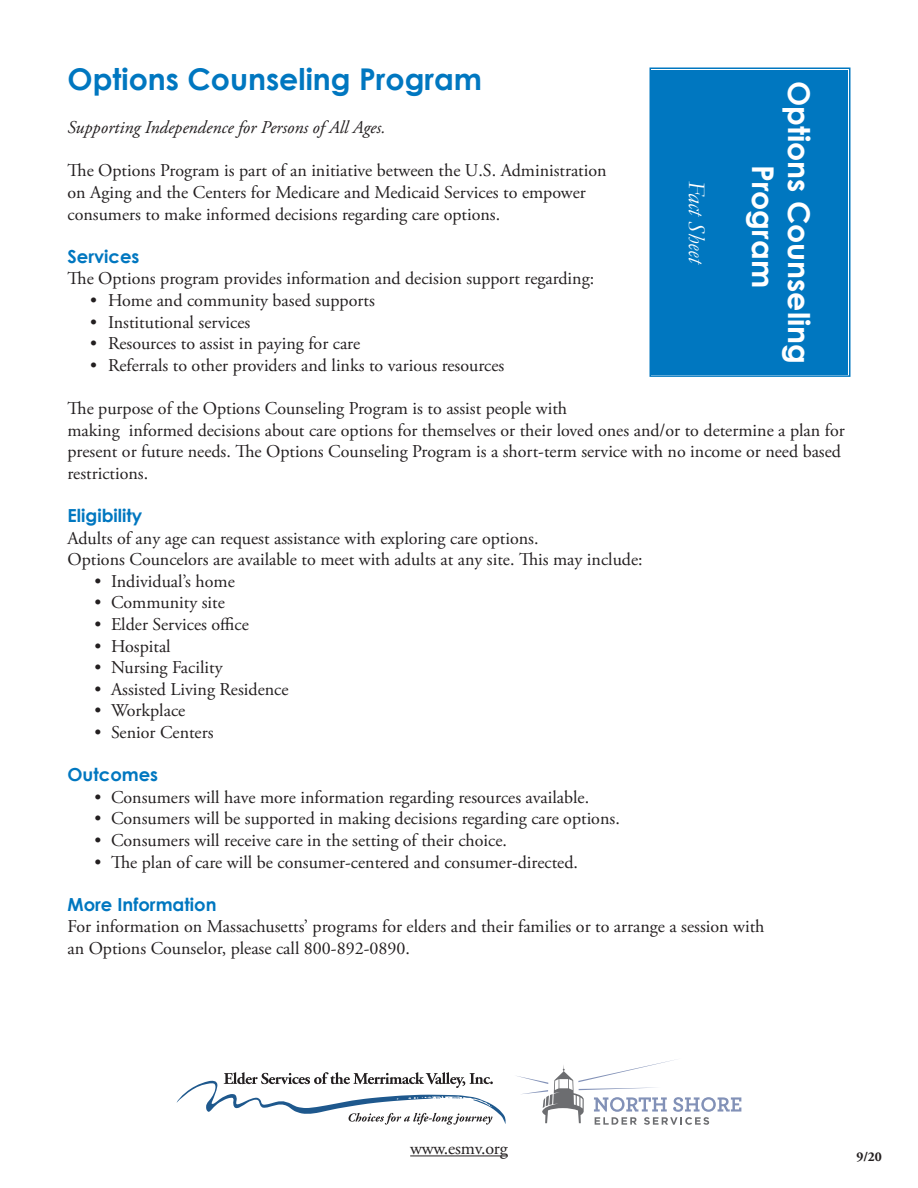
<style>
.page{position:relative;width:918px;height:1188px;background:#fff}
.page>*{position:absolute;margin:0;border:0;box-sizing:border-box;transform-origin:0 0}
.t1{font:700 30px "Century Gothic";color:#0077c0}
.t2{font:700 30px/36px "Century Gothic";color:#fff;text-align:center}
.t3{font:italic 24px "Garamond";color:#fff}
.t4{font:18px/21.6px "Adobe Garamond Pro";color:#231f20}
.t5{font:italic 18px "Adobe Garamond Pro";color:#231f20}
.t6{font:700 18px "Century Gothic";color:#0077c0}
.t7{font:700 13.5px "Adobe Garamond Pro";color:#231f20}
</style>
<div class="page">
<div style="left:649px;top:67px;width:202px;height:310px;background:#0077c0"></div>
<div style="left:653px;top:71px;width:194px;height:303px;border:1px solid #0077c0"></div>
<hr style="left:410px;top:1155px;width:98px;height:1px;background:#231f20">
<svg style="left:177px;top:1072px;width:329px;height:53px"></svg>
<svg style="left:517px;top:1060px;width:224px;height:65px"></svg>
<h1 class="t1" style="left:68px;top:56px;width:416px">Options Counseling Program</h1>
<p class="t5" style="left:68px;top:117px;width:320px">Supporting Independence for Persons of All Ages.</p>
<p class="t4" style="left:68px;top:161px;width:541px">The Options Program is part of an initiative between the U.S. Administration on Aging and the Centers for Medicare and Medicaid Services to empower consumers to make informed decisions regarding care options.</p>
<p class="t6" style="left:68px;top:243px;width:74px">Services</p>
<p class="t4" style="left:68px;top:269px;width:528px">The Options program provides information and decision support regarding:</p>
<p class="t4" style="left:90px;top:290px;width:286px">• Home and community based supports</p>
<p class="t4" style="left:90px;top:312px;width:162px">• Institutional services</p>
<p class="t4" style="left:90px;top:333px;width:272px">• Resources to assist in paying for care</p>
<p class="t4" style="left:90px;top:355px;width:416px">• Referrals to other providers and links to various resources</p>
<p class="t4" style="left:68px;top:398px;width:779px">The purpose of the Options Counseling Program is to assist people with<br>making informed decisions about care options for themselves or their loved ones and/or to determine a plan for present or future needs. The Options Counseling Program is a short-term service with no income or need based restrictions.</p>
<p class="t6" style="left:68px;top:502px;width:76px">Eligibility</p>
<p class="t4" style="left:68px;top:528px;width:577px">Adults of any age can request assistance with exploring care options.<br>Options Councelors are available to meet with adults at any site. This may include:</p>
<p class="t4" style="left:94px;top:571px;width:142px">• Individual’s home</p>
<p class="t4" style="left:94px;top:593px;width:132px">• Community site</p>
<p class="t4" style="left:94px;top:614px;width:156px">• Elder Services office</p>
<p class="t4" style="left:94px;top:636px;width:78px">• Hospital</p>
<p class="t4" style="left:94px;top:657px;width:130px">• Nursing Facility</p>
<p class="t4" style="left:94px;top:679px;width:196px">• Assisted Living Residence</p>
<p class="t4" style="left:94px;top:701px;width:92px">• Workplace</p>
<p class="t4" style="left:94px;top:722px;width:121px">• Senior Centers</p>
<p class="t6" style="left:68px;top:761px;width:92px">Outcomes</p>
<p class="t4" style="left:94px;top:787px;width:496px">• Consumers will have more information regarding resources available.</p>
<p class="t4" style="left:94px;top:809px;width:527px">• Consumers will be supported in making decisions regarding care options.</p>
<p class="t4" style="left:94px;top:830px;width:414px">• Consumers will receive care in the setting of their choice.</p>
<p class="t4" style="left:94px;top:852px;width:485px">• The plan of care will be consumer-centered and consumer-directed.</p>
<p class="t6" style="left:68px;top:891px;width:151px">More Information</p>
<p class="t4" style="left:68px;top:917px;width:699px">For information on Massachusetts’ programs for elders and their families or to arrange a session with an Options Counselor, please call 800-892-0890.</p>
<h1 class="t2" style="left:818px;top:81px;width:285px;rotate:90deg">Options Counseling<br>Program</h1>
<h2 class="t3" style="left:713px;top:181px;width:85px;rotate:90deg">Fact Sheet</h2>
<p class="t4" style="left:410px;top:1138px;width:99px">www.esmv.org</p>
<p class="t7" style="left:856px;top:1149px;width:27px">9/20</p>
</div>
